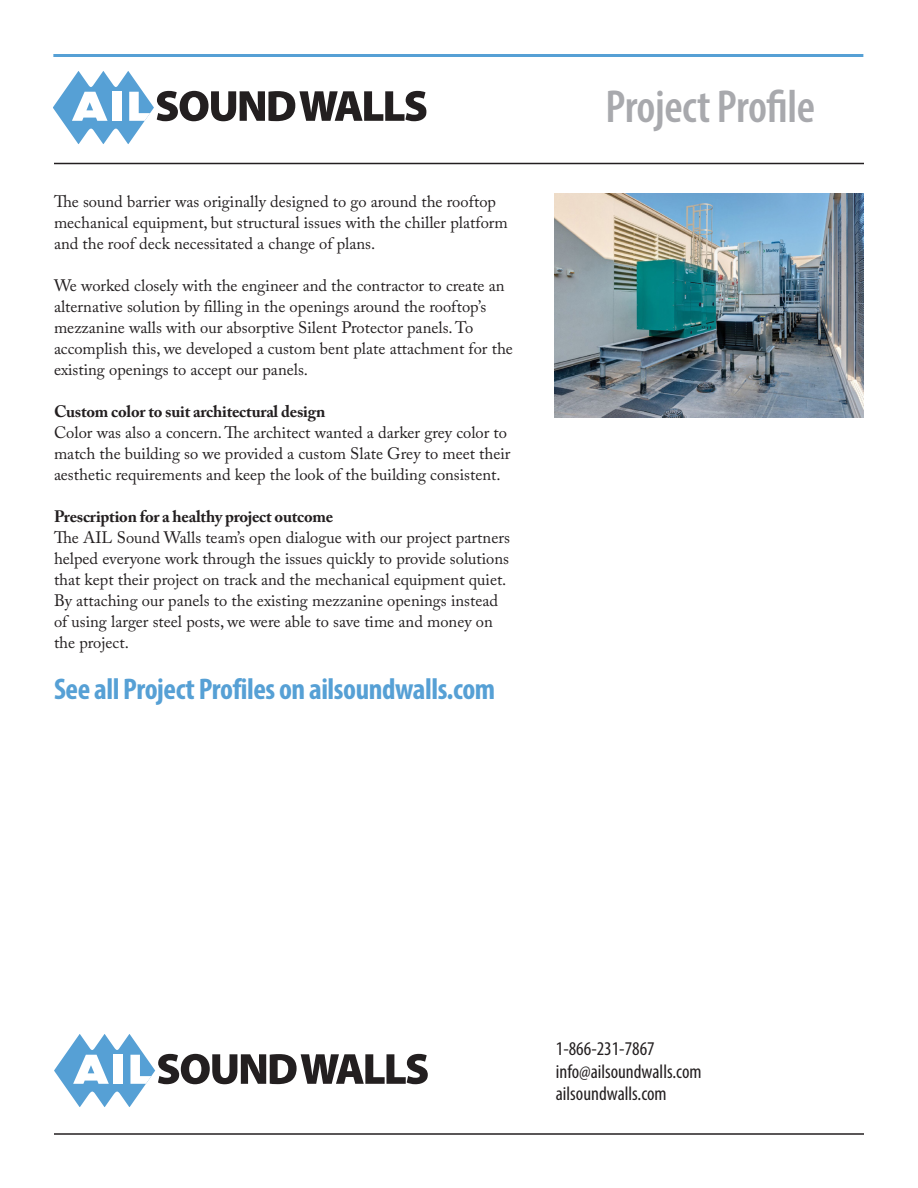
<style>
.page{position:relative;width:918px;height:1188px;background:#fff}
.page>*{position:absolute;margin:0;border:0;box-sizing:border-box;transform-origin:0 0}
._047__Sub_Head{font:600 condensed 46.5px "Myriad Pro";letter-spacing:-.01em;color:#a8a9ad}
.Header_Blue_2{font:700 condensed 30px "Myriad Pro";letter-spacing:-.015em;color:#56a0d5}
._144_Products{font:condensed 19.5px "Myriad Pro";color:#231f20}
.copy{font:16.5px/21px "Adobe Caslon Pro";color:#231f20}
.Sub_2{font:700 16.5px "Adobe Caslon Pro";letter-spacing:-.015em;color:#231f20}
</style>
<div class="page">
<hr style="left:53px;top:54px;width:810px;height:3px;background:#56a0d5">
<hr style="left:54px;top:163px;width:810px;height:1px;background:#231f20">
<svg style="left:54px;top:1034px;width:374px;height:73px"></svg>
<hr style="left:54px;top:1133px;width:810px;height:2px;background:#231f20">
<svg style="left:53px;top:71px;width:374px;height:73px"></svg>
<img style="left:555px;top:194px;width:309px;height:224px">
<p class="copy" style="left:54px;top:190px;width:455px">The sound barrier was originally designed to go around the rooftop mechanical equipment, but structural issues with the chiller platform and the roof deck necessitated a change of plans.</p>
<p class="copy" style="left:54px;top:274px;width:460px">We worked closely with the engineer and the contractor to create an alternative solution by filling in the openings around the rooftop’s mezzanine walls with our absorptive Silent Protector panels. To accomplish this, we developed a custom bent plate attachment for the existing openings to accept our panels.</p>
<p class="Sub_2" style="left:54px;top:401px;width:273px">Custom color to suit architectural design</p>
<p class="copy" style="left:54px;top:421px;width:458px">Color was also a concern. The architect wanted a darker grey color to match the building so we provided a custom Slate Grey to meet their aesthetic requirements and keep the look of the building consistent.</p>
<p class="Sub_2" style="left:54px;top:506px;width:281px">Prescription for a healthy project outcome</p>
<p class="copy" style="left:54px;top:526px;width:457px">The AIL Sound Walls team’s open dialogue with our project partners helped everyone work through the issues quickly to provide solutions that kept their project on track and the mechanical equipment quiet.<br>By attaching our panels to the existing mezzanine openings instead of using larger steel posts, we were able to save time and money on the project.</p>
<p class="Header_Blue_2" style="left:54px;top:670px;width:443px">See all Project Profiles on ailsoundwalls.com</p>
<p class="_047__Sub_Head" style="left:605px;top:78px;width:211px">Project Profile</p>
<p class="_144_Products" style="left:556px;top:1037px;width:100px">1-866-231-7867</p>
<p class="_144_Products" style="left:556px;top:1059px;width:147px">info@ailsoundwalls.com</p>
<p class="_144_Products" style="left:556px;top:1082px;width:112px">ailsoundwalls.com</p>
</div>
